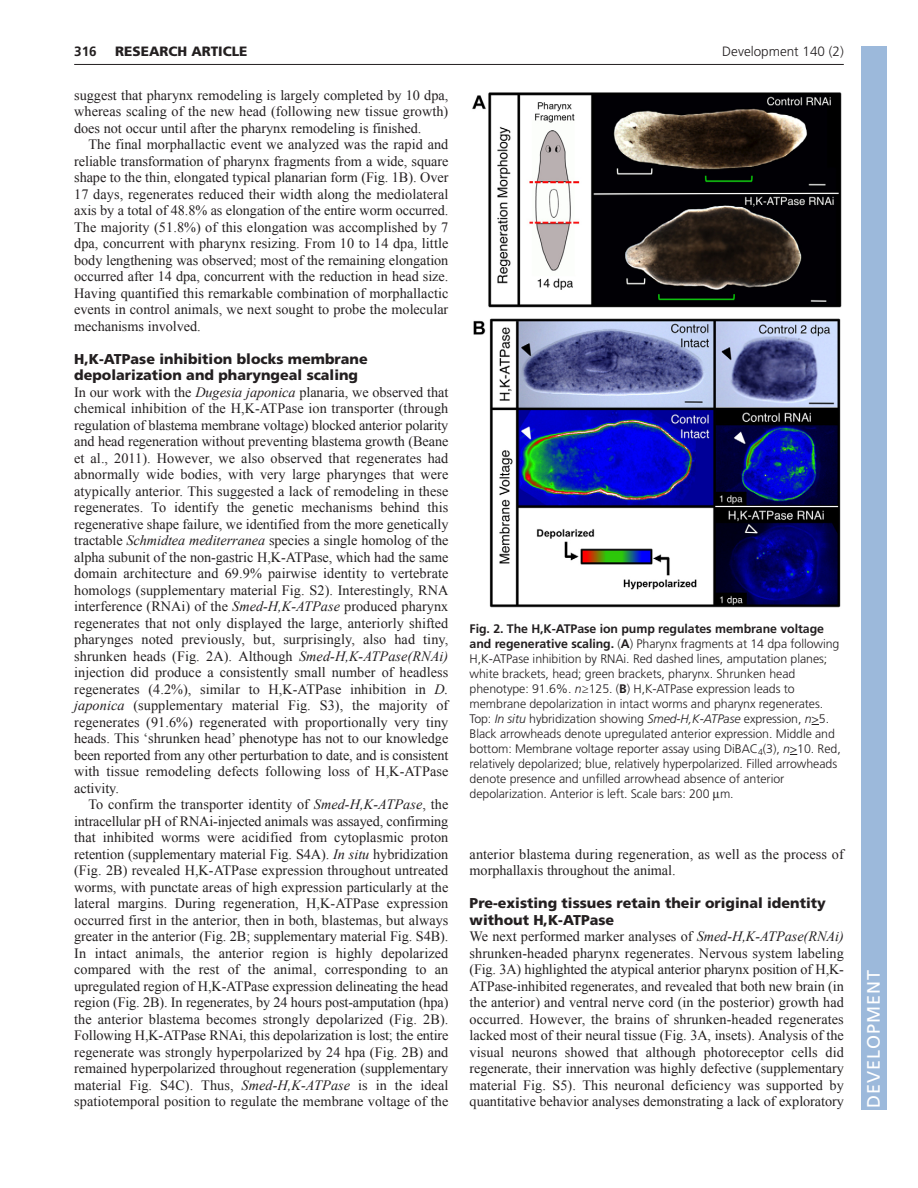
<style>
.page{position:relative;width:918px;height:1188px;background:#fff}
.page>*{position:absolute;margin:0;border:0;box-sizing:border-box;transform-origin:0 0}
.t1{font:18px "Frutiger LT Std";letter-spacing:.055em;color:#fff}
.t2{font:14.25px/16.5px "Times New Roman";color:#231f20;text-align:justify}
.t3{font:900 14.25px/16.5px "Frutiger LT Std";color:#231f20}
.t4{font:300 13.5px "Frutiger";color:#231f20}
.t5{font:900 13.5px "Frutiger LT Std";color:#231f20}
.t6{font:700 13.5px "Frutiger LT Std";color:#231f20}
.t7{font:300 12.3px/15px "Frutiger";letter-spacing:-.005em;color:#231f20}
.s1{font-style:italic}
.s2{font-weight:700}
.s3{font-family:"Helvetica"}
</style>
<div class="page">
<hr style="left:74px;top:64px;width:770px;height:1px;background:#231f20">
<img style="left:472px;top:92px;width:370px;height:516px">
<div style="left:861px;top:46px;width:25px;height:1064px;background:#9cb9db"></div>
<p class="t5" style="left:115px;top:46px;width:134px">RESEARCH ARTICLE</p>
<p class="t4" style="left:722px;top:46px;width:123px">Development 140 (2)</p>
<p class="t6" style="left:74px;top:46px;width:24px">316</p>
<p class="t2" style="left:74px;top:87px;width:376px">suggest that pharynx remodeling is largely completed by 10 dpa, whereas scaling of the new head (following new tissue growth) does not occur until after the pharynx remodeling is finished.</p>
<p class="t2" style="left:74px;top:136px;width:376px;text-indent:14px">The final morphallactic event we analyzed was the rapid and reliable transformation of pharynx fragments from a wide, square shape to the thin, elongated typical planarian form (Fig. 1B). Over 17 days, regenerates reduced their width along the mediolateral axis by a total of 48.8% as elongation of the entire worm occurred.<br>The majority (51.8%) of this elongation was accomplished by 7 dpa, concurrent with pharynx resizing. From 10 to 14 dpa, little body lengthening was observed; most of the remaining elongation occurred after 14 dpa, concurrent with the reduction in head size.<br>Having quantified this remarkable combination of morphallactic events in control animals, we next sought to probe the molecular mechanisms involved.</p>
<p class="t3" style="left:74px;top:352px;width:295px">H,K-ATPase inhibition blocks membrane depolarization and pharyngeal scaling</p>
<p class="t2" style="left:74px;top:384px;width:376px">In our work with the <span class="s1">Dugesia japonica</span> planaria, we observed that chemical inhibition of the H,K-ATPase ion transporter (through regulation of blastema membrane voltage) blocked anterior polarity and head regeneration without preventing blastema growth (Beane et al., 2011). However, we also observed that regenerates had abnormally wide bodies, with very large pharynges that were atypically anterior. This suggested a lack of remodeling in these regenerates. To identify the genetic mechanisms behind this regenerative shape failure, we identified from the more genetically tractable <span class="s1">Schmidtea mediterranea</span> species a single homolog of the alpha subunit of the non-gastric H,K-ATPase, which had the same domain architecture and 69.9% pairwise identity to vertebrate homologs (supplementary material Fig. S2). Interestingly, RNA interference (RNAi) of the <span class="s1">Smed-H,K-ATPase</span> produced pharynx regenerates that not only displayed the large, anteriorly shifted pharynges noted previously, but, surprisingly, also had tiny, shrunken heads (Fig. 2A). Although <span class="s1">Smed-H,K-ATPase(RNAi) </span>injection did produce a consistently small number of headless regenerates (4.2%), similar to H,K-ATPase inhibition in <span class="s1">D. japonica</span> (supplementary material Fig. S3), the majority of regenerates (91.6%) regenerated with proportionally very tiny heads. This ‘shrunken head’ phenotype has not to our knowledge been reported from any other perturbation to date, and is consistent with tissue remodeling defects following loss of H,K-ATPase activity.</p>
<p class="t2" style="left:74px;top:796px;width:376px;text-indent:14px">To confirm the transporter identity of <span class="s1">Smed-H,K-ATPase</span>, the intracellular pH of RNAi-injected animals was assayed, confirming that inhibited worms were acidified from cytoplasmic proton retention (supplementary material Fig. S4A). <span class="s1">In situ</span> hybridization (Fig. 2B) revealed H,K-ATPase expression throughout untreated worms, with punctate areas of high expression particularly at the lateral margins. During regeneration, H,K-ATPase expression occurred first in the anterior, then in both, blastemas, but always greater in the anterior (Fig. 2B; supplementary material Fig. S4B).<br>In intact animals, the anterior region is highly depolarized compared with the rest of the animal, corresponding to an upregulated region of H,K-ATPase expression delineating the head region (Fig. 2B). In regenerates, by 24 hours post-amputation (hpa) the anterior blastema becomes strongly depolarized (Fig. 2B).<br>Following H,K-ATPase RNAi, this depolarization is lost; the entire regenerate was strongly hyperpolarized by 24 hpa (Fig. 2B) and remained hyperpolarized throughout regeneration (supplementary material Fig. S4C). Thus, <span class="s1">Smed-H,K-ATPase</span> is in the ideal spatiotemporal position to regulate the membrane voltage of the</p>
<p class="t7" style="left:470px;top:622px;width:373px"><span class="s2">Fig. 2. The H,K-ATPase ion pump regulates membrane voltage and regenerative scaling.</span> (<span class="s2">A</span>) Pharynx fragments at 14 dpa following H,K-ATPase inhibition by RNAi. Red dashed lines, amputation planes; white brackets, head; green brackets, pharynx. Shrunken head phenotype: 91.6%. <span class="s1">n</span><span class="s3">≥</span>125. (<span class="s2">B</span>) H,K-ATPase expression leads to membrane depolarization in intact worms and pharynx regenerates.<br>Top: <span class="s1">In situ</span> hybridization showing <span class="s1">Smed-H,K-ATPase</span> expression, <span class="s1">n</span>&gt;5.<br>Black arrowheads denote upregulated anterior expression. Middle and bottom: Membrane voltage reporter assay using DiBAC<sub>4</sub>(3), <span class="s1">n</span>&gt;10. Red, relatively depolarized; blue, relatively hyperpolarized. Filled arrowheads denote presence and unfilled arrowhead absence of anterior depolarization. Anterior is left. Scale bars: 200 m.</p>
<p class="t2" style="left:470px;top:846px;width:376px">anterior blastema during regeneration, as well as the process of morphallaxis throughout the animal.</p>
<p class="t3" style="left:470px;top:896px;width:358px">Pre-existing tissues retain their original identity without H,K-ATPase</p>
<p class="t2" style="left:470px;top:928px;width:376px">We next performed marker analyses of <span class="s1">Smed-H,K-ATPase(RNAi) </span>shrunken-headed pharynx regenerates. Nervous system labeling (Fig. 3A) highlighted the atypical anterior pharynx position of H,K-ATPase-inhibited regenerates, and revealed that both new brain (in the anterior) and ventral nerve cord (in the posterior) growth had occurred. However, the brains of shrunken-headed regenerates lacked most of their neural tissue (Fig. 3A, insets). Analysis of the visual neurons showed that although photoreceptor cells did regenerate, their innervation was highly defective (supplementary material Fig. S5). This neuronal deficiency was supported by quantitative behavior analyses demonstrating a lack of exploratory</p>
<p class="t1" style="left:863px;top:1108px;width:140px;rotate:-90deg">DEVELOPMENT</p>
</div>
